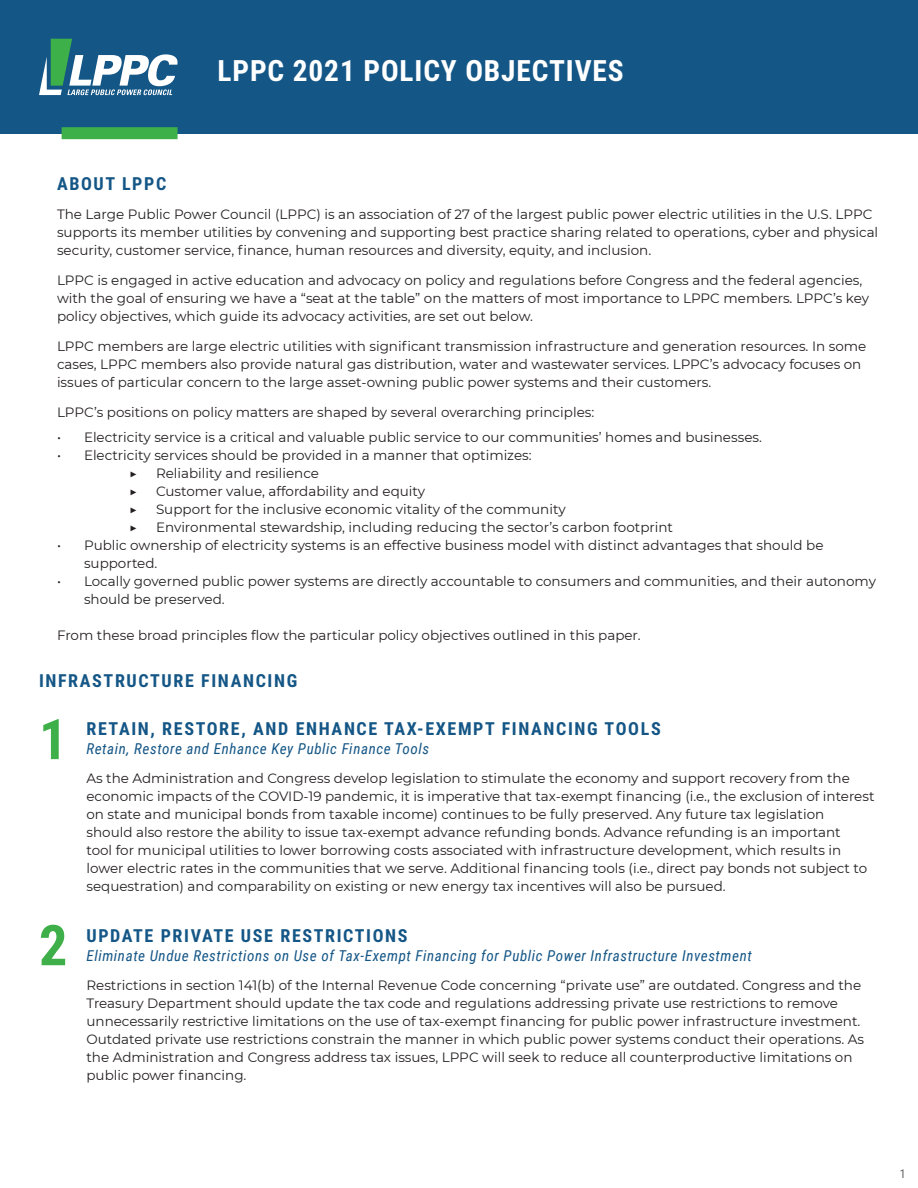
<style>
.page{position:relative;width:918px;height:1188px;background:#fff}
.page>*{position:absolute;margin:0;border:0;box-sizing:border-box;transform-origin:0 0}
.t1{font:700 56.25px "Roboto Condensed";color:#3eaf49}
.t2{font:700 29.4px "Roboto Condensed";letter-spacing:.03em;color:#fff}
.t3{font:700 18px "Roboto Condensed";letter-spacing:.09em;color:#145686}
.t4{font:italic 15px "Roboto Condensed";letter-spacing:.04em;color:#145686}
.copy{font:13.5px/18px "Montserrat";color:#231f20}
.t5{font:13.5px "Montserrat Alternates";color:#231f20}
.t6{font:12px "Roboto Condensed";color:#666565}
</style>
<div class="page">
<div style="left:0;top:0;width:918px;height:133px;background:#145686"></div>
<svg style="left:39px;top:39px;width:139px;height:56px"></svg>
<div style="left:62px;top:127px;width:116px;height:12px;background:#3eb049"></div>
<p class="t2" style="left:218px;top:50px;width:408px">LPPC 2021 POLICY OBJECTIVES</p>
<p class="t3" style="left:57px;top:171px;width:111px">ABOUT LPPC</p>
<p class="copy" style="left:57px;top:205px;width:823px">The Large Public Power Council (LPPC) is an association of 27 of the largest public power electric utilities in the U.S. LPPC supports its member utilities by convening and supporting best practice sharing related to operations, cyber and physical security, customer service, finance, human resources and diversity, equity, and inclusion.</p>
<p class="copy" style="left:57px;top:271px;width:814px">LPPC is engaged in active education and advocacy on policy and regulations before Congress and the federal agencies, with the goal of ensuring we have a “seat at the table” on the matters of most importance to LPPC members. LPPC’s key policy objectives, which guide its advocacy activities, are set out below.</p>
<p class="copy" style="left:57px;top:337px;width:811px">LPPC members are large electric utilities with significant transmission infrastructure and generation resources. In some cases, LPPC members also provide natural gas distribution, water and wastewater services. LPPC’s advocacy focuses on issues of particular concern to the large asset-owning public power systems and their customers.</p>
<p class="copy" style="left:57px;top:403px;width:539px">LPPC’s positions on policy matters are shaped by several overarching principles:</p>
<p class="copy" style="left:57px;top:428px;width:706px">• Electricity service is a critical and valuable public service to our communities’ homes and businesses.</p>
<p class="copy" style="left:57px;top:446px;width:476px">• Electricity services should be provided in a manner that optimizes:</p>
<p class="t5" style="left:129px;top:464px;width:10px">▶</p>
<p class="copy" style="left:156px;top:464px;width:165px">Reliability and resilience</p>
<p class="t5" style="left:129px;top:482px;width:10px">▶</p>
<p class="copy" style="left:156px;top:482px;width:271px">Customer value, affordability and equity</p>
<p class="t5" style="left:129px;top:500px;width:10px">▶</p>
<p class="copy" style="left:156px;top:500px;width:411px">Support for the inclusive economic vitality of the community</p>
<p class="t5" style="left:129px;top:518px;width:10px">▶</p>
<p class="copy" style="left:156px;top:518px;width:519px">Environmental stewardship, including reducing the sector’s carbon footprint</p>
<p class="copy" style="left:84px;top:536px;width:741px;text-indent:-27px">• Public ownership of electricity systems is an effective business model with distinct advantages that should be supported.</p>
<p class="copy" style="left:84px;top:572px;width:794px;text-indent:-27px">• Locally governed public power systems are directly accountable to consumers and communities, and their autonomy should be preserved.</p>
<p class="copy" style="left:57px;top:626px;width:585px">From these broad principles flow the particular policy objectives outlined in this paper.</p>
<p class="t3" style="left:39px;top:668px;width:260px">INFRASTRUCTURE FINANCING</p>
<p class="t1" style="left:39px;top:700px;width:30px">1</p>
<p class="t1" style="left:39px;top:906px;width:30px">2</p>
<h1 class="t3" style="left:86px;top:716px;width:576px">RETAIN, RESTORE, AND ENHANCE TAX-EXEMPT FINANCING TOOLS</h1>
<p class="t4" style="left:86px;top:739px;width:344px">Retain, Restore and Enhance Key Public Finance Tools</p>
<p class="copy" style="left:86px;top:769px;width:790px">As the Administration and Congress develop legislation to stimulate the economy and support recovery from the economic impacts of the COVID-19 pandemic, it is imperative that tax-exempt financing (i.e., the exclusion of interest on state and municipal bonds from taxable income) continues to be fully preserved. Any future tax legislation<br>should also restore the ability to issue tax-exempt advance refunding bonds. Advance refunding is an important<br>tool for municipal utilities to lower borrowing costs associated with infrastructure development, which results in lower electric rates in the communities that we serve. Additional financing tools (i.e., direct pay bonds not subject to sequestration) and comparability on existing or new energy tax incentives will also be pursued.</p>
<h1 class="t3" style="left:86px;top:923px;width:323px">UPDATE PRIVATE USE RESTRICTIONS</h1>
<p class="t4" style="left:86px;top:946px;width:667px">Eliminate Undue Restrictions on Use of Tax-Exempt Financing for Public Power Infrastructure Investment</p>
<p class="copy" style="left:86px;top:976px;width:779px">Restrictions in section 141(b) of the Internal Revenue Code concerning “private use” are outdated. Congress and the Treasury Department should update the tax code and regulations addressing private use restrictions to remove unnecessarily restrictive limitations on the use of tax-exempt financing for public power infrastructure investment.<br>Outdated private use restrictions constrain the manner in which public power systems conduct their operations. As the Administration and Congress address tax issues, LPPC will seek to reduce all counterproductive limitations on public power financing.</p>
<p class="t6" style="left:900px;top:1165px;width:7px">1</p>
</div>
